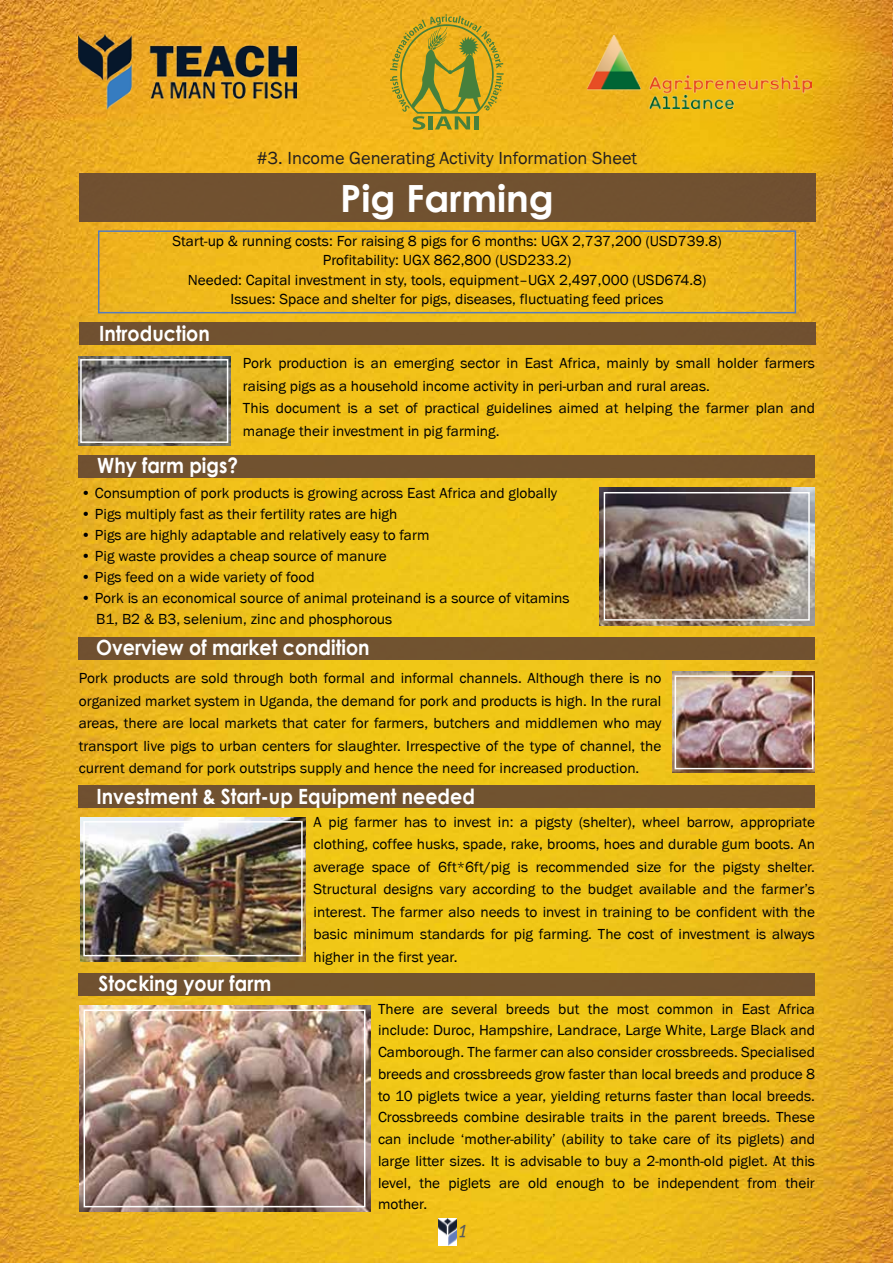
<style>
.page{position:relative;width:893px;height:1263px;background:#fff}
.page>*{position:absolute;margin:0;border:0;box-sizing:border-box;transform-origin:0 0}
.t1{font:700 37.5px "Century Gothic";color:#fff}
.t2{font:700 21px "Century Gothic";color:#fff;scale:.91 1}
.t3{font:18px "Franklin Got Itc TEE";color:#231f20}
.t4{font:italic 18px "Centric S Si";color:#59595b}
.t5{font:15px/22.5px "Franklin Got Itc TEE";color:#000;text-align:justify}
</style>
<div class="page">
<img style="left:0;top:0;width:893px;height:1263px">
<img style="left:588px;top:0;width:303px;height:187px">
<img style="left:588px;top:35px;width:224px;height:73px">
<img style="left:79px;top:34px;width:217px;height:75px">
<svg style="left:390px;top:14px;width:114px;height:116px;background:#c4a525"></svg>
<div style="left:78px;top:973px;width:737px;height:23px;background:#715230"></div>
<div style="left:79px;top:174px;width:736px;height:48px;background:#715130"></div>
<img style="left:438px;top:1218px;width:18px;height:27px">
<div style="left:98px;top:230px;width:698px;height:83px;border:2px solid #557bbd"></div>
<img style="left:79px;top:356px;width:151px;height:90px">
<div style="left:80px;top:359px;width:148px;height:84px;border:2px solid #fff"></div>
<img style="left:599px;top:487px;width:215px;height:139px">
<div style="left:604px;top:492px;width:206px;height:129px;border:2px solid #fff"></div>
<img style="left:80px;top:817px;width:226px;height:144px">
<div style="left:83px;top:821px;width:220px;height:135px;border:2px solid #fff"></div>
<img style="left:79px;top:1005px;width:291px;height:207px">
<div style="left:84px;top:1009px;width:281px;height:198px;border:2px solid #fff"></div>
<img style="left:673px;top:672px;width:142px;height:101px">
<div style="left:675px;top:675px;width:138px;height:94px;border:2px solid #fff"></div>
<div style="left:79px;top:322px;width:736px;height:23px;background:#715230"></div>
<div style="left:78px;top:455px;width:737px;height:22px;background:#715230"></div>
<div style="left:78px;top:637px;width:737px;height:23px;background:#715230"></div>
<div style="left:78px;top:785px;width:737px;height:22px;background:#715230"></div>
<p class="t3" style="left:257px;top:148px;width:382px">#3. Income Generating Activity Information Sheet</p>
<h1 class="t1" style="left:340px;top:169px;width:215px">Pig Farming</h1>
<p class="t5" style="left:172px;top:231px;width:551px;line-height:19.5px;text-align:center">Start-up &amp; running costs: For raising 8 pigs for 6 months: UGX 2,737,200 (USD739.8)<br>Profitability: UGX 862,800 (USD233.2)<br>Needed: Capital investment in sty, tools, equipment–UGX 2,497,000 (USD674.8)<br>Issues: Space and shelter for pigs, diseases, fluctuating feed prices</p>
<h2 class="t2" style="left:99px;top:317px;width:123px">Introduction</h2>
<p class="t5" style="left:243px;top:352px;width:573px;text-align:left">Pork production is an emerging sector in East Africa, mainly by small holder farmers raising pigs as a household income activity in peri-urban and rural areas.<br>This document is a set of practical guidelines aimed at helping the farmer plan and manage their investment in pig farming.</p>
<h2 class="t2" style="left:97px;top:449px;width:156px">Why farm pigs?</h2>
<p class="t5" style="left:81px;top:482px;width:478px">• Consumption of pork products is growing across East Africa and globally</p>
<p class="t5" style="left:81px;top:503px;width:318px">• Pigs multiply fast as their fertility rates are high</p>
<p class="t5" style="left:81px;top:524px;width:350px">• Pigs are highly adaptable and relatively easy to farm</p>
<p class="t5" style="left:81px;top:545px;width:307px">• Pig waste provides a cheap source of manure</p>
<p class="t5" style="left:81px;top:566px;width:235px">• Pigs feed on a wide variety of food</p>
<p class="t5" style="left:96px;top:588px;width:475px;line-height:21px;text-indent:-15px">• Pork is an economical source of animal proteinand is a source of vitamins<br>B1, B2 &amp; B3, selenium, zinc and phosphorous</p>
<h2 class="t2" style="left:96px;top:632px;width:302px">Overview of market condition</h2>
<p class="t5" style="left:79px;top:667px;width:584px">Pork products are sold through both formal and informal channels. Although there is no organized market system in Uganda, the demand for pork and products is high. In the rural areas, there are local markets that cater for farmers, butchers and middlemen who may transport live pigs to urban centers for slaughter. Irrespective of the type of channel, the current demand for pork outstrips supply and hence the need for increased production.</p>
<h2 class="t2" style="left:96px;top:780px;width:417px">Investment &amp; Start-up Equipment needed</h2>
<h2 class="t2" style="left:98px;top:968px;width:191px">Stocking your farm</h2>
<p class="t5" style="left:314px;top:811px;width:503px">A pig farmer has to invest in: a pigsty (shelter), wheel barrow, appropriate clothing, coffee husks, spade, rake, brooms, hoes and durable gum boots. An average space of 6ft*6ft/pig is recommended size for the pigsty shelter.<br>Structural designs vary according to the budget available and the farmer’s interest. The farmer also needs to invest in training to be confident with the basic minimum standards for pig farming. The cost of investment is always higher in the first year.</p>
<p class="t5" style="left:378px;top:998px;width:438px;line-height:21.8px">There are several breeds but the most common in East Africa include: Duroc, Hampshire, Landrace, Large White, Large Black and Camborough. The farmer can also consider crossbreeds. Specialised breeds and crossbreeds grow faster than local breeds and produce 8 to 10 piglets twice a year, yielding returns faster than local breeds.<br>Crossbreeds combine desirable traits in the parent breeds. These can include ‘mother-ability’ (ability to take care of its piglets) and large litter sizes. It is advisable to buy a 2-month-old piglet. At this level, the piglets are old enough to be independent from their mother.</p>
<p class="t4" style="left:458px;top:1220px;width:12px">1</p>
</div>
